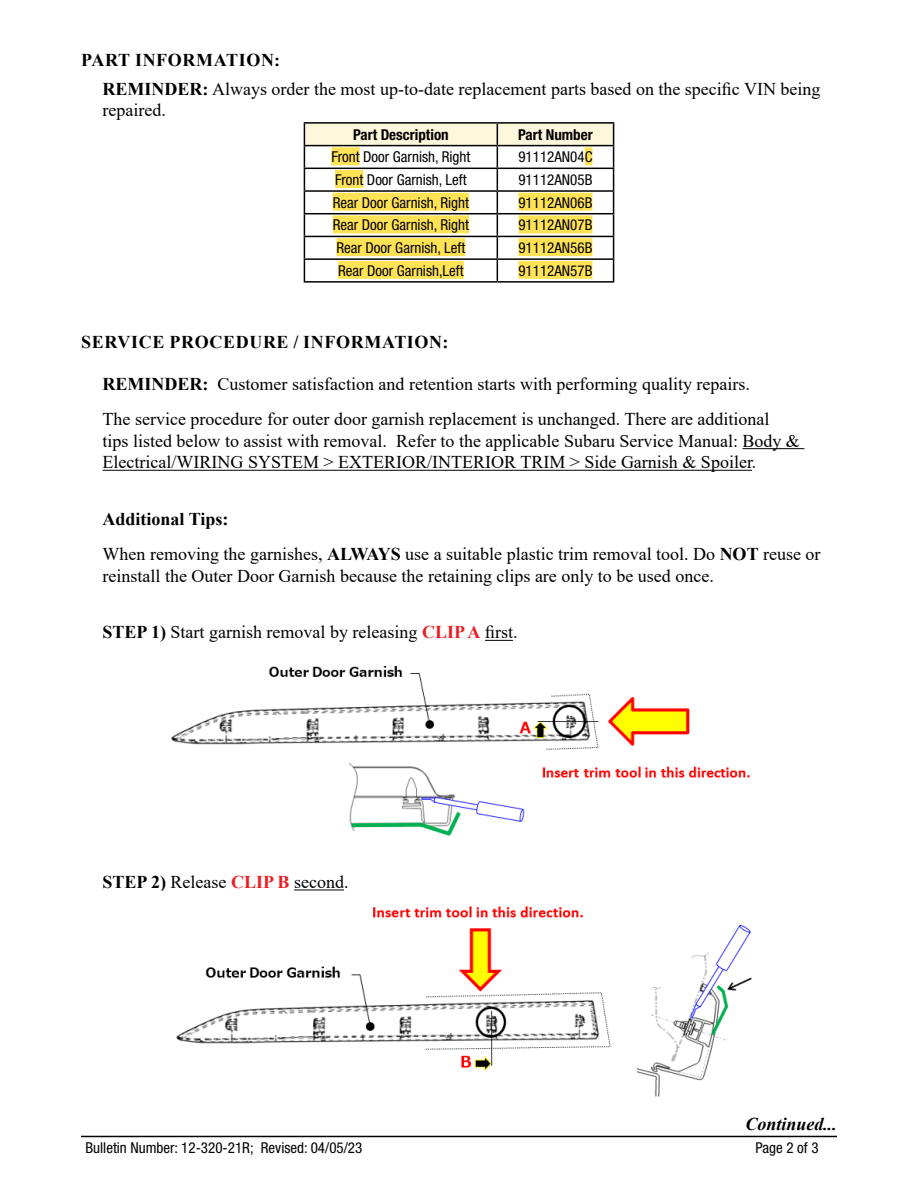
<style>
.page{position:relative;width:918px;height:1188px;background:#fff}
.page>*{position:absolute;margin:0;border:0;box-sizing:border-box;transform-origin:0 0}
.t1{font:18px/35.1px "Times New Roman";color:#000}
.t2{font:700 18px "Times New Roman";letter-spacing:.035em;color:#000}
.t3{font:italic 700 18px "Times New Roman";color:#000}
.t4{font:condensed 15px "Helvetica Neue LT Std";color:#000}
.t5{font:700 condensed 15px "Helvetica Neue LT Std";color:#000}
.s1{font-weight:700}
.s2{font-weight:700;color:#ed1d24}
</style>
<div class="page">
<hr style="left:81px;top:1136px;width:756px;height:1px;background:#000">
<hr style="left:742px;top:448px;width:62px;height:1px;background:#000">
<hr style="left:103px;top:470px;width:649px;height:1px;background:#000">
<svg style="left:485px;top:640px;width:28px;height:1px"></svg>
<hr style="left:294px;top:890px;width:50px;height:1px;background:#000">
<hr style="left:304px;top:122px;width:193px;height:2px;background:#000">
<hr style="left:497px;top:122px;width:117px;height:2px;background:#000">
<svg style="left:304px;top:123px;width:310px;height:158px"></svg>
<hr style="left:304px;top:281px;width:193px;height:2px;background:#000">
<hr style="left:497px;top:281px;width:117px;height:2px;background:#000">
<div style="left:331px;top:147px;width:29px;height:18px;background:#ffe355"></div>
<div style="left:585px;top:147px;width:7px;height:18px;background:#ffe355"></div>
<div style="left:335px;top:170px;width:28px;height:18px;background:#ffe355"></div>
<div style="left:333px;top:193px;width:136px;height:18px;background:#ffe355"></div>
<div style="left:518px;top:193px;width:74px;height:18px;background:#ffe355"></div>
<div style="left:333px;top:215px;width:136px;height:18px;background:#ffe355"></div>
<div style="left:518px;top:215px;width:74px;height:18px;background:#ffe355"></div>
<div style="left:336px;top:238px;width:129px;height:18px;background:#ffe355"></div>
<div style="left:518px;top:238px;width:74px;height:18px;background:#ffe355"></div>
<div style="left:338px;top:261px;width:126px;height:18px;background:#ffe355"></div>
<div style="left:518px;top:261px;width:74px;height:18px;background:#ffe355"></div>
<img style="left:171px;top:666px;width:579px;height:170px">
<img style="left:176px;top:906px;width:576px;height:191px">
<p class="t1" style="left:103px;top:45px;width:719px;line-height:28.3px;text-indent:-21px"><span class="s1">PART INFORMATION:<br>REMINDER:</span> Always order the most up-to-date replacement parts based on the specific VIN being</p>
<p class="t1" style="left:103px;top:92px;width:65px">repaired.</p>
<p class="t5" style="left:353px;top:125px;width:97px">Part Description</p>
<p class="t5" style="left:518px;top:125px;width:76px">Part Number</p>
<p class="t4" style="left:331px;top:148px;width:141px">Front Door Garnish, Right</p>
<p class="t4" style="left:518px;top:148px;width:76px">91112AN04C</p>
<p class="t4" style="left:335px;top:171px;width:133px">Front Door Garnish, Left</p>
<p class="t4" style="left:518px;top:171px;width:76px">91112AN05B</p>
<p class="t4" style="left:333px;top:194px;width:138px">Rear Door Garnish, Right</p>
<p class="t4" style="left:518px;top:194px;width:76px">91112AN06B</p>
<p class="t4" style="left:333px;top:216px;width:138px">Rear Door Garnish, Right</p>
<p class="t4" style="left:518px;top:216px;width:76px">91112AN07B</p>
<p class="t4" style="left:336px;top:239px;width:130px">Rear Door Garnish, Left</p>
<p class="t4" style="left:518px;top:239px;width:76px">91112AN56B</p>
<p class="t4" style="left:338px;top:262px;width:127px">Rear Door Garnish,Left</p>
<p class="t4" style="left:518px;top:262px;width:76px">91112AN57B</p>
<p class="t2" style="left:81px;top:329px;width:369px">SERVICE PROCEDURE / INFORMATION:</p>
<p class="t1" style="left:103px;top:366px;width:668px"><span class="s1">REMINDER:</span> Customer satisfaction and retention starts with performing quality repairs.<br>The service procedure for outer door garnish replacement is unchanged. There are additional</p>
<p class="t1" style="left:103px;top:429px;width:699px;line-height:21.6px">tips listed below to assist with removal. Refer to the applicable Subaru Service Manual: Body &amp;<br>Electrical/WIRING SYSTEM &gt; EXTERIOR/INTERIOR TRIM &gt; Side Garnish &amp; Spoiler.</p>
<p class="t1" style="left:103px;top:501px;width:720px"><span class="s1">Additional Tips:<br></span>When removing the garnishes, <span class="s1">ALWAYS</span> use a suitable plastic trim removal tool. Do <span class="s1">NOT</span> reuse or</p>
<p class="t1" style="left:103px;top:558px;width:613px">reinstall the Outer Door Garnish because the retaining clips are only to be used once.</p>
<p class="t1" style="left:103px;top:614px;width:416px"><span class="s1">STEP 1)</span> Start garnish removal by releasing <span class="s2">CLIP A</span> first.</p>
<p class="t1" style="left:103px;top:864px;width:247px"><span class="s1">STEP 2)</span> Release <span class="s2">CLIP B</span> second.</p>
<p class="t3" style="left:745px;top:1111px;width:93px">Continued...</p>
<p class="t4" style="left:86px;top:1138px;width:278px">Bulletin Number: 12-320-21R; Revised: 04/05/23</p>
<p class="t4" style="left:756px;top:1138px;width:65px">Page 2 of 3</p>
</div>
